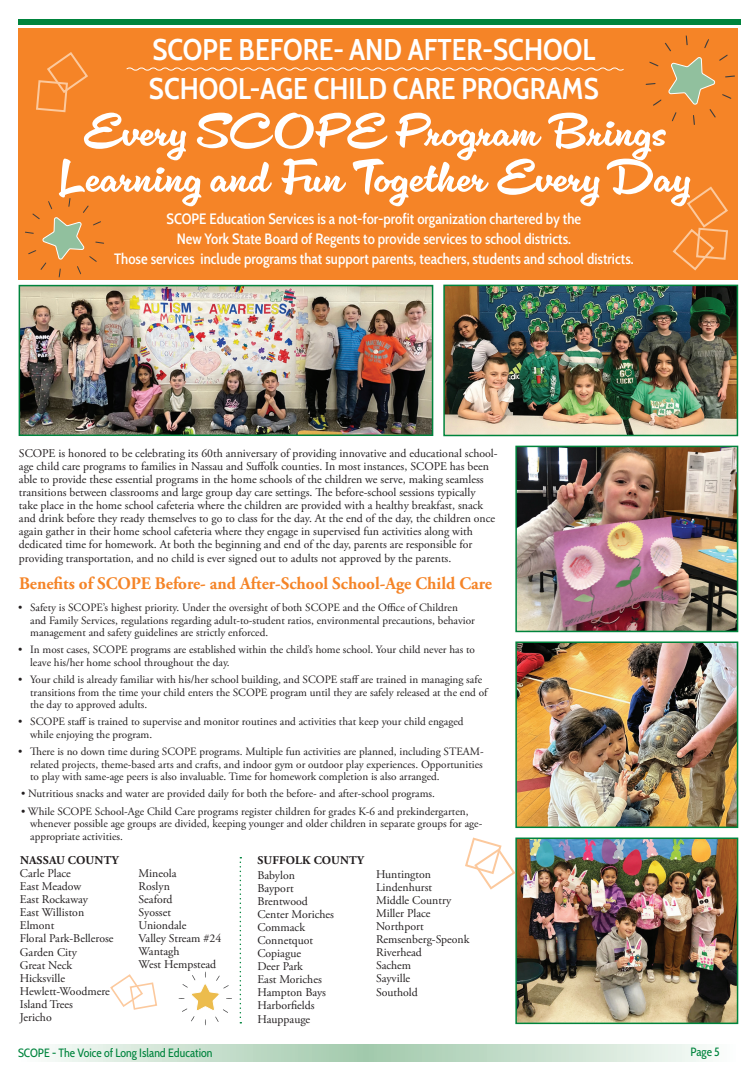
<style>
.page{position:relative;width:756px;height:1080px;background:#fff}
.page>*{position:absolute;margin:0;border:0;box-sizing:border-box;transform-origin:0 0}
.t1{font:48px/46px "Cinema Script";color:#fff;text-align:center;scale:1.06 1}
.t2{font:600 30px/40px "Cabin Condensed";color:#fff}
.t3{font:700 17.6px "Adobe Garamond Pro";color:#f58427}
.t4{font:500 15px/20px "Cabin Condensed";color:#fff;text-align:center}
.t5{font:12px "Cabin Condensed";color:#00843d}
.t6{font:700 11.9px "Adobe Garamond Pro";letter-spacing:.015em;color:#231f20}
.t7{font:11.8px/13px "Adobe Garamond Pro";color:#231f20}
.t8{font:700 11.8px "Adobe Garamond Pro";letter-spacing:.015em;color:#231f20}
.t9{font:11.2px/12.6px "Adobe Garamond Pro";color:#231f20}
</style>
<div class="page">
<svg style="left:240px;top:857px;width:1px;height:167px"></svg>
<div style="left:18px;top:28px;width:720px;height:252px;background:#f58427"></div>
<svg style="left:52px;top:1044px;width:653px;height:18px;background:#c8e0ce"></svg>
<img style="left:22px;top:288px;width:408px;height:145px">
<div style="left:19px;top:285px;width:414px;height:151px;border:2px solid #00843d"></div>
<img style="left:518px;top:841px;width:217px;height:180px">
<div style="left:515px;top:838px;width:223px;height:186px;border:2px solid #00843d"></div>
<img style="left:518px;top:644px;width:217px;height:181px">
<div style="left:515px;top:641px;width:223px;height:187px;border:2px solid #00843d"></div>
<img style="left:518px;top:449px;width:217px;height:180px">
<div style="left:515px;top:446px;width:223px;height:186px;border:2px solid #00843d"></div>
<img style="left:446px;top:288px;width:289px;height:145px">
<div style="left:443px;top:285px;width:295px;height:151px;border:2px solid #00843d"></div>
<div style="left:18px;top:19px;width:723px;height:5px;background:#00843d"></div>
<svg style="left:126px;top:67px;width:498px;height:4px"></svg>
<svg style="left:179px;top:972px;width:53px;height:53px"></svg>
<svg style="left:646px;top:35px;width:89px;height:90px"></svg>
<svg style="left:465px;top:837px;width:52px;height:54px"></svg>
<svg style="left:110px;top:974px;width:47px;height:36px"></svg>
<svg style="left:672px;top:186px;width:56px;height:85px"></svg>
<svg style="left:36px;top:52px;width:52px;height:61px"></svg>
<svg style="left:25px;top:198px;width:79px;height:79px"></svg>
<h2 class="t2" style="left:149px;top:27px;width:451px">SCOPE BEFORE- AND AFTER-SCHOOL<br>SCHOOL-AGE CHILD CARE PROGRAMS</h2>
<h1 class="t1" style="left:57px;top:109px;width:600px">Every SCOPE Program Brings<br>Learning and Fun Together Every Day</h1>
<p class="t4" style="left:114px;top:208px;width:521px">SCOPE Education Services is a not-for-profit organization chartered by the<br>New York State Board of Regents to provide services to school districts.<br>Those services include programs that support parents, teachers, students and school districts.</p>
<p class="t7" style="left:19px;top:447px;width:480px">SCOPE is honored to be celebrating its 60th anniversary of providing innovative and educational school&shy;age child care programs to families in Nassau and Suffolk counties. In most instances, SCOPE has been able to provide these essential programs in the home schools of the children we serve, making seamless transitions between classrooms and large group day care settings. The before-school sessions typically<br>take place in the home school cafeteria where the children are provided with a healthy breakfast, snack and drink before they ready themselves to go to class for the day. At the end of the day, the children once again gather in their home school cafeteria where they engage in supervised fun activities along with dedicated time for homework. At both the beginning and end of the day, parents are responsible for providing transportation, and no child is ever signed out to adults not approved by the parents.</p>
<h3 class="t3" style="left:19px;top:573px;width:474px">Benefits of SCOPE Before- and After-School School-Age Child Care</h3>
<p class="t9" style="left:30px;top:602px;width:446px;text-indent:-12px">• Safety is SCOPE’s highest priority. Under the oversight of both SCOPE and the Office of Children and Family Services, regulations regarding adult-to-student ratios, environmental precautions, behavior management and safety guidelines are strictly enforced.</p>
<p class="t9" style="left:30px;top:644px;width:446px;text-indent:-12px">• In most cases, SCOPE programs are established within the child’s home school. Your child never has to leave his/her home school throughout the day.</p>
<p class="t9" style="left:30px;top:674px;width:459px;text-indent:-12px">• Your child is already familiar with his/her school building, and SCOPE staff are trained in managing safe transitions from the time your child enters the SCOPE program until they are safely released at the end of the day to approved adults.</p>
<p class="t9" style="left:30px;top:716px;width:435px;text-indent:-12px">• SCOPE staff is trained to supervise and monitor routines and activities that keep your child engaged while enjoying the program.</p>
<p class="t9" style="left:30px;top:746px;width:455px;text-align:justify;text-indent:-12px">• There is no down time during SCOPE programs. Multiple fun activities are planned, including STEAM&shy;related projects, theme-based arts and crafts, and indoor gym or outdoor play experiences. Opportunities to play with same-age peers is also invaluable. Time for homework completion is also arranged.</p>
<p class="t9" style="left:21px;top:788px;width:415px">• Nutritious snacks and water are provided daily for both the before- and after-school programs.</p>
<p class="t9" style="left:30px;top:805px;width:454px;text-indent:-9px">• While SCOPE School-Age Child Care programs register children for grades K-6 and prekindergarten, whenever possible age groups are divided, keeping younger and older children in separate groups for age&shy;appropriate activities.</p>
<p class="t6" style="left:20px;top:854px;width:100px">NASSAU COUNTY</p>
<p class="t7" style="left:20px;top:868px;width:95px">Carle Place<br>East Meadow<br>East Rockaway<br>East Williston<br>Elmont<br>Floral Park-Bellerose<br>Garden City<br>Great Neck<br>Hicksville<br>Hewlett-Woodmere<br>Island Trees<br>Jericho</p>
<p class="t7" style="left:139px;top:868px;width:84px">Mineola<br>Roslyn<br>Seaford<br>Syosset<br>Uniondale<br>Valley Stream #24<br>Wantagh<br>West Hempstead</p>
<p class="t8" style="left:257px;top:854px;width:108px">SUFFOLK COUNTY</p>
<p class="t7" style="left:257px;top:870px;width:78px">Babylon<br>Bayport<br>Brentwood<br>Center Moriches<br>Commack<br>Connetquot<br>Copiague<br>Deer Park<br>East Moriches<br>Hampton Bays<br>Harborfields<br>Hauppauge</p>
<p class="t7" style="left:376px;top:868px;width:95px">Huntington<br>Lindenhurst<br>Middle Country<br>Miller Place<br>Northport<br>Remsenberg-Speonk<br>Riverhead<br>Sachem<br>Sayville</p>
<p class="t7" style="left:376px;top:986px;width:43px">Southold</p>
<p class="t5" style="left:18px;top:1043px;width:196px">SCOPE - The Voice of Long Island Education</p>
<p class="t5" style="left:690px;top:1042px;width:31px">Page 5</p>
</div>
